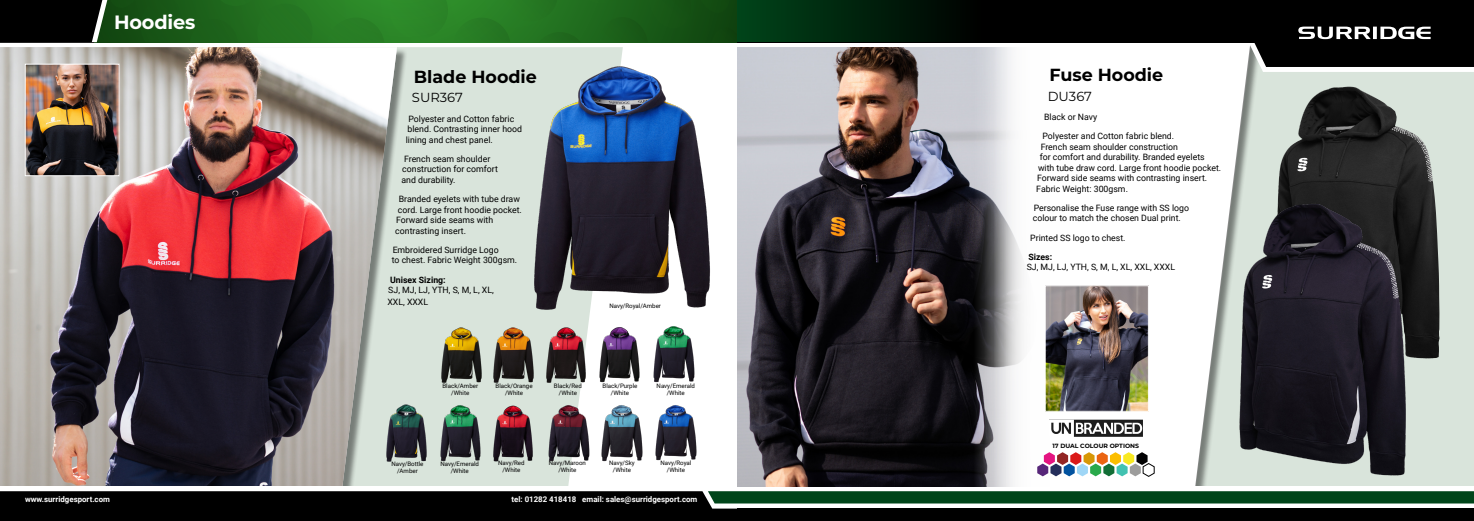
<style>
.page{position:relative;width:1474px;height:521px;background:#fff}
.page>*{position:absolute;margin:0;border:0;box-sizing:border-box;transform-origin:0 0}
.t1{font:700 19.25px "Montserrat";letter-spacing:-.01em;color:#fff}
.t2{font:700 17.5px "Montserrat";color:#000}
.t3{font:13.12px "Montserrat";color:#000}
.t4{font:8.75px/10.5px "Roboto";color:#000}
.t5{font:700 8.75px "Roboto";color:#000}
.t6{font:700 7.88px "Roboto";color:#fff}
.t7{font:6.12px/7px "Roboto";color:#000;text-align:center}
.t8{font:700 6.12px "Montserrat";color:#000}
</style>
<div class="page">
<svg style="left:397px;top:47px;width:226px;height:439px;background:#dbe6dd"></svg>
<img style="left:512px;top:64px;width:198px;height:249px">
<svg style="left:208px;top:42px;width:739px;height:1px"></svg>
<div style="left:0;top:49px;width:407px;height:448px;background:#000;opacity:.45"></div>
<img style="left:0;top:47px;width:397px;height:439px">
<div style="left:0;top:486px;width:703px;height:10px;background:#fff"></div>
<img style="left:440px;top:326px;width:42px;height:57px">
<img style="left:493px;top:326px;width:41px;height:57px">
<img style="left:545px;top:326px;width:41px;height:57px">
<img style="left:598px;top:326px;width:42px;height:57px">
<img style="left:653px;top:326px;width:42px;height:56px">
<img style="left:385px;top:405px;width:43px;height:56px">
<img style="left:439px;top:405px;width:43px;height:56px">
<img style="left:492px;top:404px;width:41px;height:57px">
<img style="left:547px;top:404px;width:43px;height:57px">
<img style="left:600px;top:404px;width:43px;height:57px">
<img style="left:655px;top:405px;width:42px;height:56px">
<div style="left:1262px;top:74px;width:211px;height:412px;background:#d9e4db"></div>
<svg style="left:947px;top:42px;width:304px;height:444px"></svg>
<img style="left:737px;top:47px;width:236px;height:439px">
<svg style="left:973px;top:46px;width:10px;height:441px;background:#605f65"></svg>
<svg style="left:983px;top:46px;width:87px;height:441px"></svg>
<div style="left:737px;top:0;width:736px;height:42px;background:#000"></div>
<svg style="left:1037px;top:452px;width:117px;height:25px"></svg>
<img style="left:1049px;top:417px;width:93px;height:22px">
<img style="left:1273px;top:86px;width:166px;height:273px">
<img style="left:1235px;top:201px;width:184px;height:278px">
<img style="left:1046px;top:287px;width:100px;height:123px">
<div style="left:1044px;top:285px;width:104px;height:127px;border:1px solid #fff"></div>
<svg style="left:0;top:491px;width:1473px;height:30px;background:#16241b"></svg>
<img style="left:27px;top:66px;width:91px;height:108px">
<div style="left:25px;top:64px;width:95px;height:112px;border:1px solid #fff"></div>
<svg style="left:184px;top:0;width:553px;height:42px;background:#216f1f"></svg>
<svg style="left:0;top:0;width:184px;height:42px;background:#102a0f"></svg>
<div style="left:737px;top:0;width:245px;height:42px;background:linear-gradient(to right,#00451a,#000)"></div>
<svg style="left:1236px;top:26px;width:237px;height:48px"></svg>
<svg style="left:1372px;top:27px;width:4px;height:12px"></svg>
<h1 class="t1" style="left:114px;top:8px;width:83px">Hoodies</h1>
<p class="t6" style="left:25px;top:494px;width:86px">www.surridgesport.com</p>
<h2 class="t2" style="left:414px;top:64px;width:125px">Blade Hoodie</h2>
<h3 class="t3" style="left:412px;top:89px;width:52px">SUR367</h3>
<p class="t4" style="left:406px;top:113px;width:118px;text-indent:3px">Polyester and Cotton fabric blend. Contrasting inner hood lining and chest panel.</p>
<p class="t4" style="left:401px;top:153px;width:98px;text-indent:3px">French seam shoulder construction for comfort and durability.</p>
<p class="t4" style="left:399px;top:193px;width:123px">Branded eyelets with tube draw</p>
<p class="t4" style="left:398px;top:204px;width:125px">cord. Large front hoodie pocket.</p>
<p class="t4" style="left:396px;top:214px;width:99px">Forward side seams with</p>
<p class="t4" style="left:395px;top:225px;width:72px">contrasting insert.</p>
<p class="t4" style="left:392px;top:244px;width:127px">Embroidered Surridge Logo<br>to chest. Fabric Weight 300gsm.</p>
<p class="t5" style="left:390px;top:273px;width:57px">Unisex Sizing:</p>
<p class="t4" style="left:387px;top:284px;width:108px;line-height:11.9px">SJ, MJ, LJ, YTH, S, M, L, XL,<br>XXL, XXXL</p>
<p class="t7" style="left:609px;top:302px;width:53px">Navy/Royal/Amber</p>
<p class="t7" style="left:442px;top:382px;width:37px">Black/Amber /White</p>
<p class="t7" style="left:495px;top:382px;width:39px">Black/Orange /White</p>
<p class="t7" style="left:554px;top:382px;width:29px">Black/Red /White</p>
<p class="t7" style="left:602px;top:382px;width:36px">Black/Purple /White</p>
<p class="t7" style="left:656px;top:382px;width:40px">Navy/Emerald /White</p>
<p class="t7" style="left:391px;top:460px;width:34px">Navy/Bottle /Amber</p>
<p class="t7" style="left:440px;top:460px;width:40px">Navy/Emerald /White</p>
<p class="t7" style="left:498px;top:459px;width:28px">Navy/Red /White</p>
<p class="t7" style="left:549px;top:459px;width:39px">Navy/Maroon /White</p>
<p class="t7" style="left:609px;top:459px;width:27px">Navy/Sky /White</p>
<p class="t7" style="left:660px;top:459px;width:32px">Navy/Royal /White</p>
<p class="t6" style="left:511px;top:494px;width:187px">tel: 01282 418418 email: sales@surridgesport.com</p>
<h2 class="t2" style="left:1049px;top:63px;width:115px">Fuse Hoodie</h2>
<h3 class="t3" style="left:1047px;top:87px;width:46px">DU367</h3>
<p class="t4" style="left:1044px;top:111px;width:54px">Black or Navy</p>
<p class="t4" style="left:1042px;top:130px;width:133px">Polyester and Cotton fabric blend.</p>
<p class="t4" style="left:1040px;top:141px;width:139px">French seam shoulder construction</p>
<p class="t4" style="left:1039px;top:151px;width:166px">for comfort and durability. Branded eyelets</p>
<p class="t4" style="left:1038px;top:162px;width:185px">with tube draw cord. Large front hoodie pocket.</p>
<p class="t4" style="left:1037px;top:172px;width:171px">Forward side seams with contrasting insert.</p>
<p class="t4" style="left:1036px;top:183px;width:93px">Fabric Weight: 300gsm.</p>
<p class="t4" style="left:1032px;top:202px;width:158px">Personalise the Fuse range with SS logo colour to match the chosen Dual print.</p>
<p class="t4" style="left:1030px;top:232px;width:97px">Printed SS logo to chest.</p>
<p class="t5" style="left:1028px;top:251px;width:25px">Sizes:</p>
<p class="t4" style="left:1026px;top:262px;width:150px">SJ, MJ, LJ, YTH, S, M, L, XL, XXL, XXXL</p>
<p class="t8" style="left:1052px;top:441px;width:88px">17 DUAL COLOUR OPTIONS</p>
</div>
